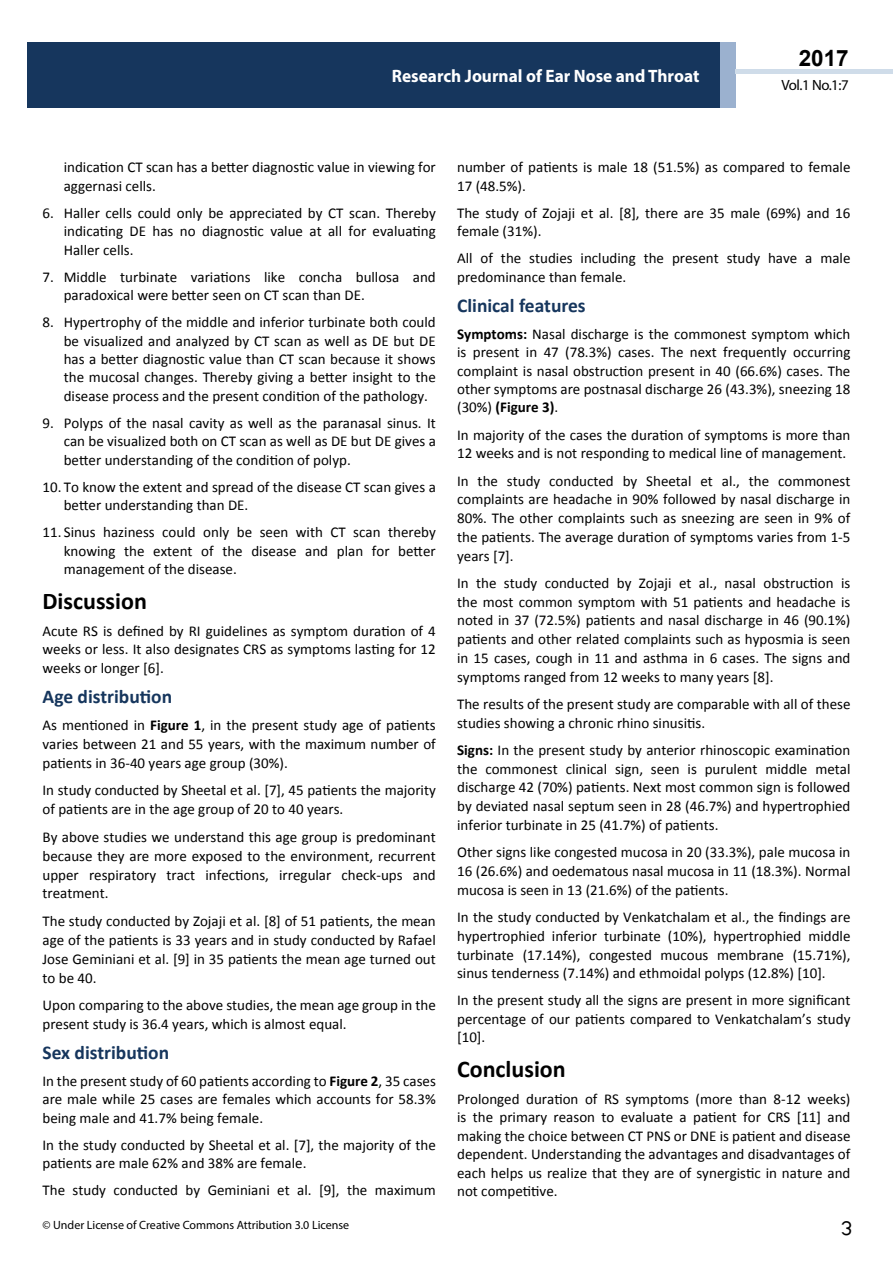
<style>
.page{position:relative;width:893px;height:1263px;background:#fff}
.page>*{position:absolute;margin:0;border:0;box-sizing:border-box;transform-origin:0 0}
.t1{font:25.5px "Tunga";color:#000}
.t2{font:700 24px "Calibri";color:#000}
.t3{font:700 22.5px "Arial";color:#000}
.t4{font:700 19.5px "Calibri";color:#16365d}
.t5{font:700 18px "Myriad Pro";color:#fff;scale:.96 1}
.t6{font:15px/18.5px "Calibri";color:#000;text-align:justify}
.t7{font:14.85px "Myriad Pro";color:#000}
.t8{font:12px "Myriad Pro";color:#000}
.s1{font-weight:700}
</style>
<div class="page">
<div style="left:27px;top:42px;width:694px;height:66px;background:#16365d"></div>
<div style="left:720px;top:42px;width:16px;height:66px;background:#9bb1cf"></div>
<div style="left:736px;top:69px;width:157px;height:5px;background:#cfdce9"></div>
<p class="t5" style="left:392px;top:64px;width:322px">Research Journal of Ear Nose and Throat</p>
<h3 class="t3" style="left:799px;top:43px;width:52px">2017</h3>
<p class="t7" style="left:781px;top:76px;width:69px">Vol.1 No.1:7</p>
<p class="t6" style="left:64px;top:158px;width:374px">indication CT scan has a better diagnostic value in viewing for aggernasi cells.</p>
<p class="t6" style="left:64px;top:204px;width:374px;text-indent:-21px">6. Haller cells could only be appreciated by CT scan. Thereby indicating DE has no diagnostic value at all for evaluating Haller cells.</p>
<p class="t6" style="left:64px;top:268px;width:374px;text-indent:-21px">7. Middle turbinate variations like concha bullosa and paradoxical were better seen on CT scan than DE.</p>
<p class="t6" style="left:64px;top:313px;width:374px;text-indent:-21px">8. Hypertrophy of the middle and inferior turbinate both could be visualized and analyzed by CT scan as well as DE but DE has a better diagnostic value than CT scan because it shows the mucosal changes. Thereby giving a better insight to the disease process and the present condition of the pathology.</p>
<p class="t6" style="left:64px;top:414px;width:374px;text-indent:-21px">9. Polyps of the nasal cavity as well as the paranasal sinus. It can be visualized both on CT scan as well as DE but DE gives a better understanding of the condition of polyp.</p>
<p class="t6" style="left:64px;top:478px;width:374px;text-indent:-21px">10. To know the extent and spread of the disease CT scan gives a better understanding than DE.</p>
<p class="t6" style="left:64px;top:523px;width:374px;text-indent:-21px">11. Sinus haziness could only be seen with CT scan thereby knowing the extent of the disease and plan for better management of the disease.</p>
<h2 class="t2" style="left:43px;top:586px;width:106px">Discussion</h2>
<p class="t6" style="left:43px;top:622px;width:395px">Acute RS is defined by RI guidelines as symptom duration of 4 weeks or less. It also designates CRS as symptoms lasting for 12 weeks or longer [6].</p>
<h3 class="t4" style="left:43px;top:684px;width:131px">Age distribution</h3>
<p class="t6" style="left:43px;top:716px;width:395px;line-height:18.9px">As mentioned in <span class="s1">Figure 1</span>, in the present study age of patients varies between 21 and 55 years, with the maximum number of patients in 36-40 years age group (30%).</p>
<p class="t6" style="left:43px;top:781px;width:395px;line-height:18.9px">In study conducted by Sheetal et al. [7], 45 patients the majority of patients are in the age group of 20 to 40 years.</p>
<p class="t6" style="left:43px;top:827px;width:395px;line-height:18.9px">By above studies we understand this age group is predominant because they are more exposed to the environment, recurrent upper respiratory tract infections, irregular check-ups and treatment.</p>
<p class="t6" style="left:43px;top:911px;width:395px;line-height:18.9px">The study conducted by Zojaji et al. [8] of 51 patients, the mean age of the patients is 33 years and in study conducted by Rafael Jose Geminiani et al. [9] in 35 patients the mean age turned out to be 40.</p>
<p class="t6" style="left:43px;top:995px;width:395px;line-height:18.9px">Upon comparing to the above studies, the mean age group in the present study is 36.4 years, which is almost equal.</p>
<h3 class="t4" style="left:43px;top:1040px;width:128px">Sex distribution</h3>
<p class="t6" style="left:43px;top:1071px;width:395px">In the present study of 60 patients according to <span class="s1">Figure 2</span>, 35 cases are male while 25 cases are females which accounts for 58.3% being male and 41.7% being female.</p>
<p class="t6" style="left:43px;top:1135px;width:395px">In the study conducted by Sheetal et al. [7], the majority of the patients are male 62% and 38% are female.</p>
<p class="t6" style="left:43px;top:1181px;width:395px">The study conducted by Geminiani et al. [9], the maximum</p>
<p class="t8" style="left:43px;top:1218px;width:308px">© Under License of Creative Commons Attribution 3.0 License</p>
<p class="t6" style="left:457px;top:158px;width:395px">number of patients is male 18 (51.5%) as compared to female<br>17 (48.5%).</p>
<p class="t6" style="left:457px;top:204px;width:395px">The study of Zojaji et al. [8], there are 35 male (69%) and 16 female (31%).</p>
<p class="t6" style="left:457px;top:249px;width:395px">All of the studies including the present study have a male predominance than female.</p>
<h3 class="t4" style="left:457px;top:293px;width:130px">Clinical features</h3>
<p class="t6" style="left:457px;top:324px;width:395px"><span class="s1">Symptoms:</span> Nasal discharge is the commonest symptom which is present in 47 (78.3%) cases. The next frequently occurring complaint is nasal obstruction present in 40 (66.6%) cases. The other symptoms are postnasal discharge 26 (43.3%), sneezing 18 (30%) <span class="s1">(Figure 3)</span>.</p>
<p class="t6" style="left:457px;top:425px;width:395px">In majority of the cases the duration of symptoms is more than<br>12 weeks and is not responding to medical line of management.</p>
<p class="t6" style="left:457px;top:471px;width:395px">In the study conducted by Sheetal et al., the commonest complaints are headache in 90% followed by nasal discharge in 80%. The other complaints such as sneezing are seen in 9% of the patients. The average duration of symptoms varies from 1-5 years [7].</p>
<p class="t6" style="left:457px;top:574px;width:395px">In the study conducted by Zojaji et al., nasal obstruction is the most common symptom with 51 patients and headache is noted in 37 (72.5%) patients and nasal discharge in 46 (90.1%) patients and other related complaints such as hyposmia is seen in 15 cases, cough in 11 and asthma in 6 cases. The signs and symptoms ranged from 12 weeks to many years [8].</p>
<p class="t6" style="left:457px;top:695px;width:395px">The results of the present study are comparable with all of these studies showing a chronic rhino sinusitis.</p>
<p class="t6" style="left:457px;top:741px;width:395px"><span class="s1">Signs:</span> In the present study by anterior rhinoscopic examination the commonest clinical sign, seen is purulent middle metal discharge 42 (70%) patients. Next most common sign is followed by deviated nasal septum seen in 28 (46.7%) and hypertrophied inferior turbinate in 25 (41.7%) of patients.</p>
<p class="t6" style="left:457px;top:843px;width:395px">Other signs like congested mucosa in 20 (33.3%), pale mucosa in 16 (26.6%) and oedematous nasal mucosa in 11 (18.3%). Normal mucosa is seen in 13 (21.6%) of the patients.</p>
<p class="t6" style="left:457px;top:908px;width:395px">In the study conducted by Venkatchalam et al., the findings are hypertrophied inferior turbinate (10%), hypertrophied middle turbinate (17.14%), congested mucous membrane (15.71%), sinus tenderness (7.14%) and ethmoidal polyps (12.8%) [10].</p>
<p class="t6" style="left:457px;top:991px;width:395px">In the present study all the signs are present in more significant percentage of our patients compared to Venkatchalam’s study [10].</p>
<h2 class="t2" style="left:457px;top:1054px;width:110px">Conclusion</h2>
<p class="t6" style="left:457px;top:1090px;width:395px">Prolonged duration of RS symptoms (more than 8-12 weeks) is the primary reason to evaluate a patient for CRS [11] and making the choice between CT PNS or DNE is patient and disease dependent. Understanding the advantages and disadvantages of each helps us realize that they are of synergistic in nature and not competitive.</p>
<h1 class="t1" style="left:841px;top:1211px;width:13px">3</h1>
</div>
